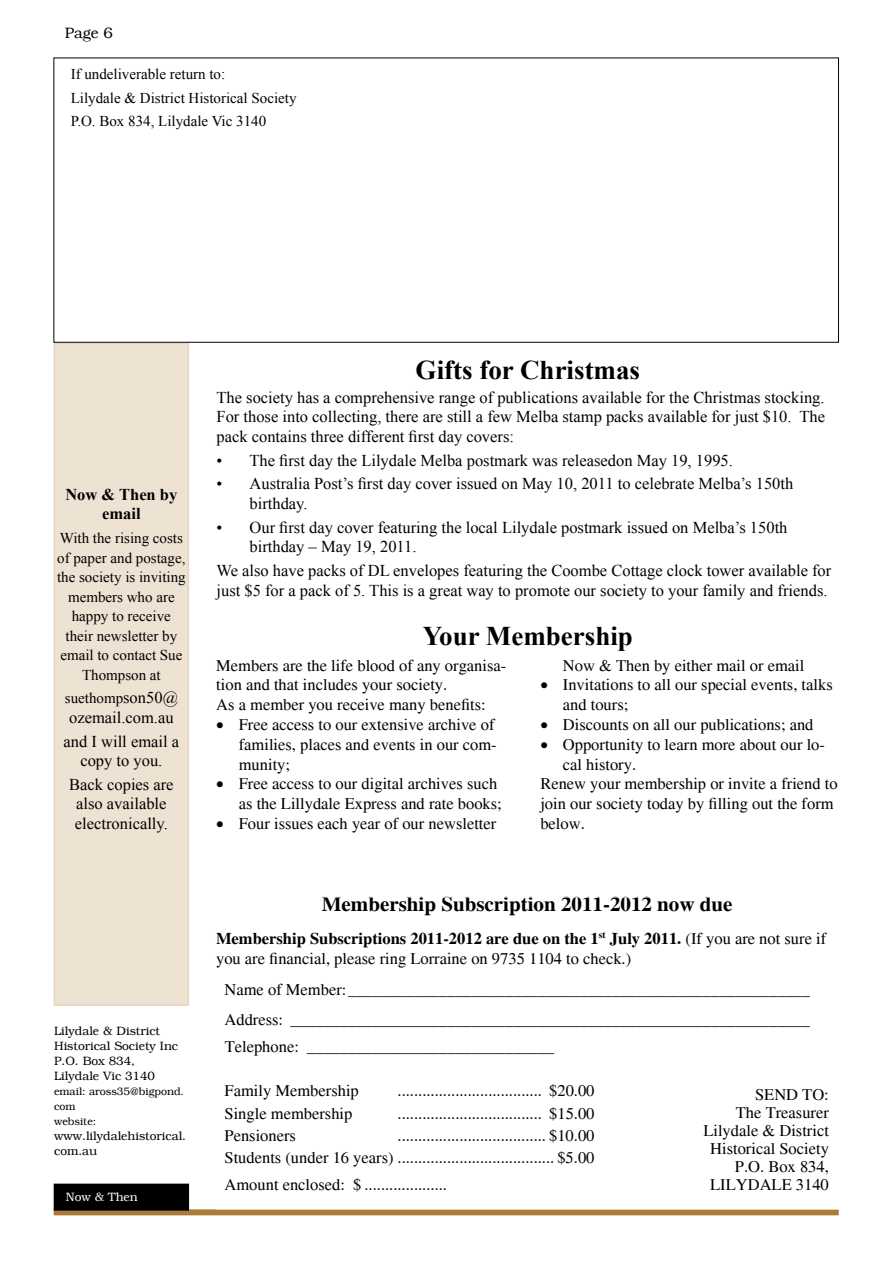
<style>
.page{position:relative;width:893px;height:1263px;background:#fff}
.page>*{position:absolute;margin:0;border:0;box-sizing:border-box;transform-origin:0 0}
.t1{font:700 27px "Times New Roman";color:#000}
.t2{font:700 21px "Times";color:#000}
.t3{font:16.5px/19.8px "Times";color:#000}
.t4{font:16.5px/19.5px "Times New Roman";color:#000}
.t5{font:700 16.5px/19.5px "Times New Roman";color:#000;text-align:center}
.t6{font:15px/19.5px "Times New Roman";color:#000}
.t7{font:300 15px "Bookman";color:#000}
.t8{font:300 12px/15px "Bookman";color:#000}
.t9{font:300 12px "Bookman";color:#fff}
.t10{font:300 10.65px/15px "Bookman";color:#000}
.s1{font-size:16.5px}
.s2{font-weight:700}
</style>
<div class="page">
<div style="left:54px;top:342px;width:135px;height:664px;background:#eee2d3;border:2px solid #e5d5bd"></div>
<div style="left:54px;top:1209px;width:785px;height:6px;background:#ac7c37"></div>
<div style="left:54px;top:1184px;width:134px;height:26px;background:#000"></div>
<div style="left:54px;top:1183px;width:135px;height:27px;border:2px solid #000"></div>
<p class="t7" style="left:65px;top:24px;width:49px">Page 6</p>
<p class="t6" style="left:71px;top:62px;width:227px;line-height:23.9px">If undeliverable return to:<br>Lilydale &amp; District Historical Society<br>P.O. Box 834, Lilydale Vic 3140</p>
<p class="t5" style="left:65px;top:484px;width:114px">Now &amp; Then by email</p>
<p class="t6" style="left:57px;top:528px;width:130px;text-align:center">With the rising costs of paper and postage, the society is inviting members who are happy to receive their newsletter by email to contact Sue<br>Thompson at</p>
<p class="t6" style="left:65px;top:688px;width:114px">suethomp<span class="s1">son50@</span></p>
<p class="t4" style="left:64px;top:705px;width:117px;line-height:23.7px;text-align:center">ozemail.com.au and I will email a</p>
<p class="t4" style="left:69px;top:748px;width:106px;line-height:23.7px;text-align:center">copy to you.<br>Back copies are</p>
<p class="t4" style="left:75px;top:794px;width:94px">also available electronically.</p>
<p class="t8" style="left:54px;top:1023px;width:126px">Lilydale &amp; District<br>Historical Society Inc<br>P.O. Box 834,<br>Lilydale Vic 3140</p>
<p class="t10" style="left:54px;top:1084px;width:131px">email: aross35@bigpond. com<br>website:</p>
<p class="t8" style="left:54px;top:1128px;width:133px">www.lilydalehistorical. com.au</p>
<p class="t9" style="left:66px;top:1190px;width:73px">Now &amp; Then</p>
<h1 class="t1" style="left:416px;top:351px;width:226px">Gifts for Christmas</h1>
<p class="t4" style="left:216px;top:387px;width:610px;text-align:justify">The society has a comprehensive range of publications available for the Christmas stocking.<br>For those into collecting, there are still a few Melba stamp packs available for just $10. The pack contains three different first day covers:</p>
<p class="t4" style="left:216px;top:450px;width:518px">• The first day the Lilydale Melba postmark was releasedon May 19, 1995.</p>
<p class="t4" style="left:249px;top:474px;width:545px;text-indent:-33px">• Australia Post’s first day cover issued on May 10, 2011 to celebrate Melba’s 150th birthday.</p>
<p class="t4" style="left:249px;top:517px;width:539px;text-indent:-33px">• Our first day cover featuring the local Lilydale postmark issued on Melba’s 150th birthday – May 19, 2011.</p>
<p class="t4" style="left:216px;top:560px;width:616px">We also have packs of DL envelopes featuring the Coombe Cottage clock tower available for just $5 for a pack of 5. This is a great way to promote our society to your family and friends.</p>
<h1 class="t1" style="left:423px;top:618px;width:212px">Your Membership</h1>
<p class="t3" style="left:216px;top:655px;width:292px">Members are the life blood of any organisa&shy;tion and that includes your society.<br>As a member you receive many benefits:</p>
<p class="t3" style="left:239px;top:715px;width:259px;text-indent:-23px">• Free access to our extensive archive of families, places and events in our com&shy;munity;</p>
<p class="t3" style="left:216px;top:774px;width:287px;text-align:right">• Free access to our digital archives such as the Lillydale Express and rate books;</p>
<p class="t3" style="left:216px;top:814px;width:282px">• Four issues each year of our newsletter</p>
<p class="t3" style="left:563px;top:655px;width:243px">Now &amp; Then by either mail or email</p>
<p class="t3" style="left:563px;top:675px;width:271px;text-indent:-23px">• Invitations to all our special events, talks and tours;</p>
<p class="t3" style="left:540px;top:715px;width:275px">• Discounts on all our publications; and</p>
<p class="t3" style="left:540px;top:734px;width:286px">• Opportunity to learn more about our lo-</p>
<p class="t3" style="left:563px;top:754px;width:75px">cal history.</p>
<p class="t3" style="left:540px;top:774px;width:299px">Renew your membership or invite a friend to</p>
<p class="t3" style="left:540px;top:794px;width:295px">join our society today by filling out the form</p>
<p class="t3" style="left:540px;top:814px;width:46px">below.</p>
<p class="t2" style="left:322px;top:892px;width:412px">Membership Subscription 2011-2012 now due</p>
<p class="t3" style="left:216px;top:929px;width:612px"><span class="s2">Membership Subscriptions 2011-2012 are due on the 1</span><sup>st</sup> <span class="s2">July 2011.</span> (If you are not sure if you are financial, please ring Lorraine on 9735 1104 to check.)</p>
<p class="t3" style="left:225px;top:974px;width:587px;line-height:30.8px">Name of Member:________________________________________________________<br>Address: _______________________________________________________________</p>
<p class="t3" style="left:225px;top:1036px;width:331px">Telephone: ______________________________</p>
<p class="t3" style="left:225px;top:1081px;width:136px">Family Membership</p>
<p class="t3" style="left:398px;top:1081px;width:198px">................................... $20.00</p>
<p class="t3" style="left:225px;top:1103px;width:129px">Single membership</p>
<p class="t3" style="left:398px;top:1103px;width:198px">................................... $15.00</p>
<p class="t3" style="left:225px;top:1126px;width:73px">Pensioners</p>
<p class="t3" style="left:703px;top:1086px;width:127px;line-height:18px;text-align:right">SEND TO:<br>The Treasurer<br>Lilydale &amp; District<br>Historical Society<br>P.O. Box 834,<br>LILYDALE 3140</p>
<p class="t3" style="left:224px;top:1124px;width:371px;line-height:22.4px;text-align:right">.................................... $10.00<br>Students (under 16 years) ...................................... $5.00</p>
<p class="t3" style="left:224px;top:1174px;width:224px">Amount enclosed: $ ....................</p>
</div>
